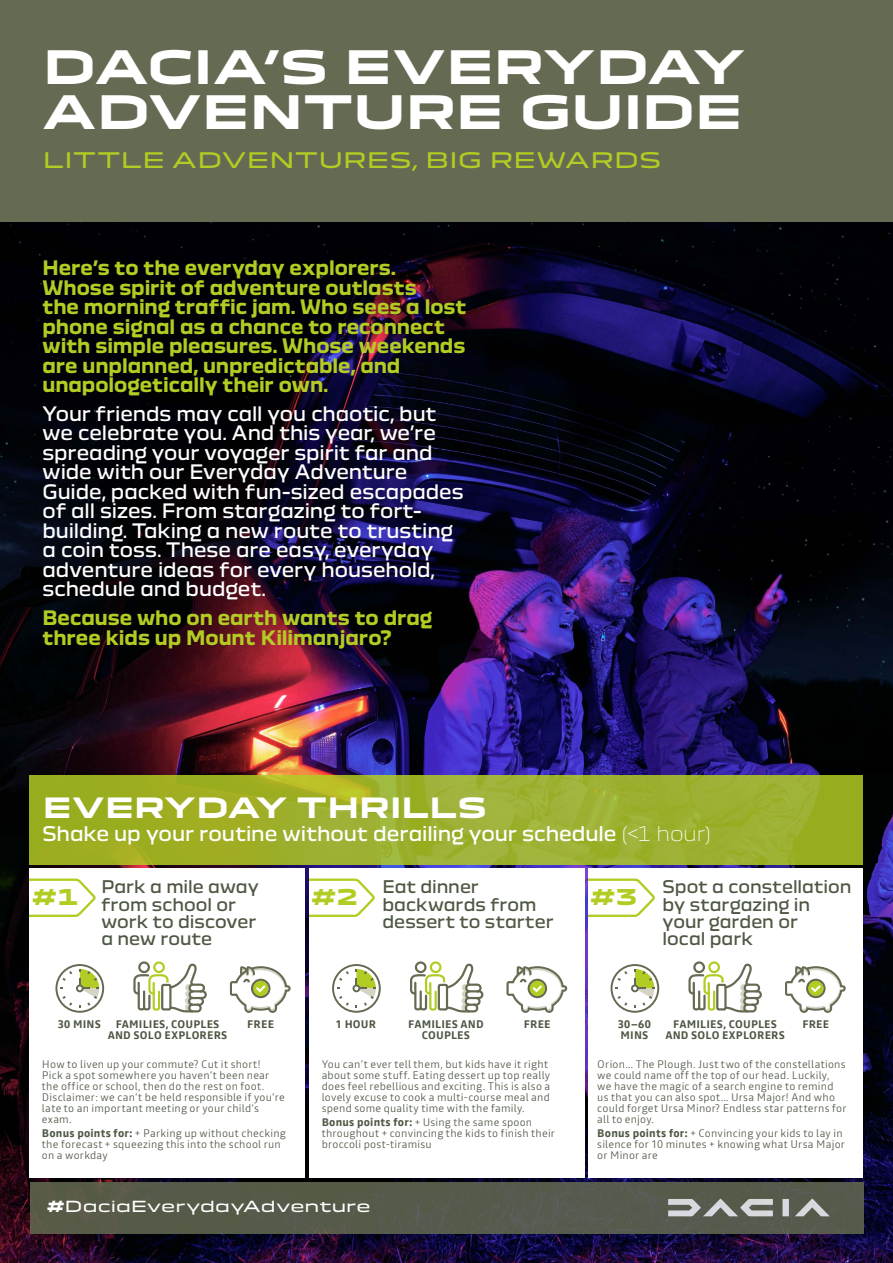
<style>
.page{position:relative;width:893px;height:1263px;background:#fff}
.page>*{position:absolute;margin:0;border:0;box-sizing:border-box;transform-origin:0 0}
.t1{font:700 45px "Dacia Block Extended";letter-spacing:-.02em;color:#fff}
.t2{font:700 27.3px "Dacia Block Extended";letter-spacing:-.01em;color:#fff}
.t3{font:700 21.3px "Dacia Block Extended";color:#b3cc23}
.t4{font:21px "Dacia Block Extended";letter-spacing:.01em;color:#b3cc23}
.t5{font:19.8px "Dacia Block";letter-spacing:-.005em;color:#fff}
.t6{font:19.5px/19.5px "Dacia Block";letter-spacing:-.005em;color:#fff}
.t7{font:700 19.5px/19.5px "Dacia Block";letter-spacing:-.005em;color:#b3cc23}
.t8{font:17.1px/17.1px "Dacia Block";color:#4e5844}
.t9{font:15px "Dacia Block Extended";letter-spacing:.005em;color:#fff}
.t10{font:300 10.95px/10.9px "Read";letter-spacing:.02em;color:#4e5844}
.t11{font:700 10.95px/10.9px "Read";letter-spacing:.015em;color:#4e5844;text-align:center}
.s1{font-weight:300}
.s2{font-weight:700}
</style>
<div class="page">
<img style="left:0;top:221px;width:893px;height:1042px">
<div style="left:30px;top:1182px;width:833px;height:51px;background:#555b4a"></div>
<svg style="left:668px;top:1199px;width:162px;height:17px"></svg>
<div style="left:0;top:0;width:893px;height:221px;background:#646b52"></div>
<svg style="left:30px;top:775px;width:833px;height:89px;background:#9daf2b"></svg>
<div style="left:30px;top:868px;width:275px;height:310px;background:#fff"></div>
<svg style="left:230px;top:966px;width:61px;height:47px"></svg>
<svg style="left:55px;top:964px;width:49px;height:49px"></svg>
<div style="left:138px;top:961px;width:12px;height:12px;border:2px solid #646b52;border-radius:50%"></div>
<div style="left:153px;top:961px;width:12px;height:12px;border:2px solid #b3cc23;border-radius:50%"></div>
<svg style="left:133px;top:962px;width:74px;height:51px"></svg>
<svg style="left:30px;top:878px;width:66px;height:39px"></svg>
<div style="left:588px;top:868px;width:275px;height:310px;background:#fff"></div>
<svg style="left:785px;top:966px;width:61px;height:47px"></svg>
<svg style="left:611px;top:964px;width:48px;height:49px"></svg>
<div style="left:693px;top:961px;width:12px;height:12px;border:2px solid #646b52;border-radius:50%"></div>
<div style="left:708px;top:961px;width:12px;height:12px;border:2px solid #b3cc23;border-radius:50%"></div>
<svg style="left:688px;top:962px;width:74px;height:51px"></svg>
<svg style="left:588px;top:878px;width:67px;height:39px"></svg>
<div style="left:309px;top:868px;width:275px;height:310px;background:#fff"></div>
<svg style="left:506px;top:966px;width:61px;height:47px"></svg>
<svg style="left:332px;top:964px;width:49px;height:49px"></svg>
<div style="left:415px;top:961px;width:12px;height:12px;border:2px solid #646b52;border-radius:50%"></div>
<div style="left:430px;top:961px;width:11px;height:12px;border:2px solid #b3cc23;border-radius:50%"></div>
<svg style="left:410px;top:962px;width:74px;height:51px"></svg>
<svg style="left:309px;top:878px;width:66px;height:39px"></svg>
<p class="t1" style="left:43px;top:43px;width:704px">DACIA’S EVERYDAY</p>
<p class="t1" style="left:43px;top:88px;width:702px">ADVENTURE GUIDE</p>
<p class="t4" style="left:43px;top:144px;width:620px">LITTLE ADVENTURES, BIG REWARDS</p>
<p class="t7" style="left:43px;top:259px;width:425px">Here’s to the everyday explorers.<br>Whose spirit of adventure outlasts<br>the morning traffic jam. Who sees a lost phone signal as a chance to reconnect with simple pleasures. Whose weekends are unplanned, unpredictable, and unapologetically their own.</p>
<p class="t6" style="left:43px;top:404px;width:423px">Your friends may call you chaotic, but we celebrate you. And this year, we’re spreading your voyager spirit far and wide with our Everyday Adventure Guide, packed with fun-sized escapades of all sizes. From stargazing to fort&shy;building. Taking a new route to trusting a coin toss. These are easy, everyday adventure ideas for every household, schedule and budget.</p>
<p class="t7" style="left:43px;top:608px;width:391px">Because who on earth wants to drag three kids up Mount Kilimanjaro?</p>
<p class="t2" style="left:43px;top:793px;width:446px">EVERYDAY THRILLS</p>
<p class="t5" style="left:43px;top:818px;width:670px">Shake up your routine without derailing your schedule <span class="s1">(&lt;1 hour)</span></p>
<p class="t8" style="left:101px;top:879px;width:159px">Park a mile away from school or work to discover a new route</p>
<p class="t3" style="left:32px;top:885px;width:48px">#1</p>
<p class="t8" style="left:663px;top:879px;width:190px">Spot a constellation by stargazing in your garden or<br>local park</p>
<p class="t8" style="left:382px;top:879px;width:173px">Eat dinner backwards from dessert to starter</p>
<p class="t3" style="left:311px;top:885px;width:49px">#2</p>
<p class="t3" style="left:590px;top:885px;width:49px">#3</p>
<p class="t11" style="left:58px;top:1019px;width:44px">30 MINS</p>
<p class="t11" style="left:247px;top:1019px;width:28px">FREE</p>
<p class="t11" style="left:108px;top:1019px;width:121px">FAMILIES, COUPLES<br>AND SOLO EXPLORERS</p>
<p class="t11" style="left:336px;top:1019px;width:42px">1 HOUR</p>
<p class="t11" style="left:524px;top:1019px;width:28px">FREE</p>
<p class="t11" style="left:408px;top:1019px;width:77px">FAMILIES AND<br>COUPLES</p>
<p class="t11" style="left:618px;top:1019px;width:35px;text-align:left">30–60<br>MINS</p>
<p class="t11" style="left:802px;top:1019px;width:28px">FREE</p>
<p class="t11" style="left:665px;top:1019px;width:121px">FAMILIES, COUPLES<br>AND SOLO EXPLORERS</p>
<p class="t10" style="left:42px;top:1058px;width:245px">How to liven up your commute? Cut it short!<br>Pick a spot somewhere you haven’t been near the office or school, then do the rest on foot.<br>Disclaimer: we can’t be held responsible if you’re late to an important meeting or your child’s exam.</p>
<p class="t10" style="left:42px;top:1128px;width:246px"><span class="s2">Bonus points for:</span> + Parking up without checking the forecast + squeezing this into the school run on a workday</p>
<p class="t10" style="left:322px;top:1058px;width:230px">You can’t ever tell them, but kids have it right about some stuff. Eating dessert up top really does feel rebellious and exciting. This is also a lovely excuse to cook a multi-course meal and spend some quality time with the family.</p>
<p class="t10" style="left:322px;top:1117px;width:235px"><span class="s2">Bonus points for:</span> + Using the same spoon throughout + convincing the kids to finish their broccoli post-tiramisu</p>
<p class="t10" style="left:597px;top:1058px;width:251px">Orion… The Plough. Just two of the constellations we could name off the top of our head. Luckily, we have the magic of a search engine to remind us that you can also spot… Ursa Major! And who could forget Ursa Minor? Endless star patterns for all to enjoy.</p>
<p class="t10" style="left:597px;top:1128px;width:249px"><span class="s2">Bonus points for:</span> + Convincing your kids to lay in silence for 10 minutes + knowing what Ursa Major or Minor are</p>
<p class="t9" style="left:47px;top:1195px;width:325px"><span class="s2">#</span>DaciaEverydayAdventure</p>
</div>
